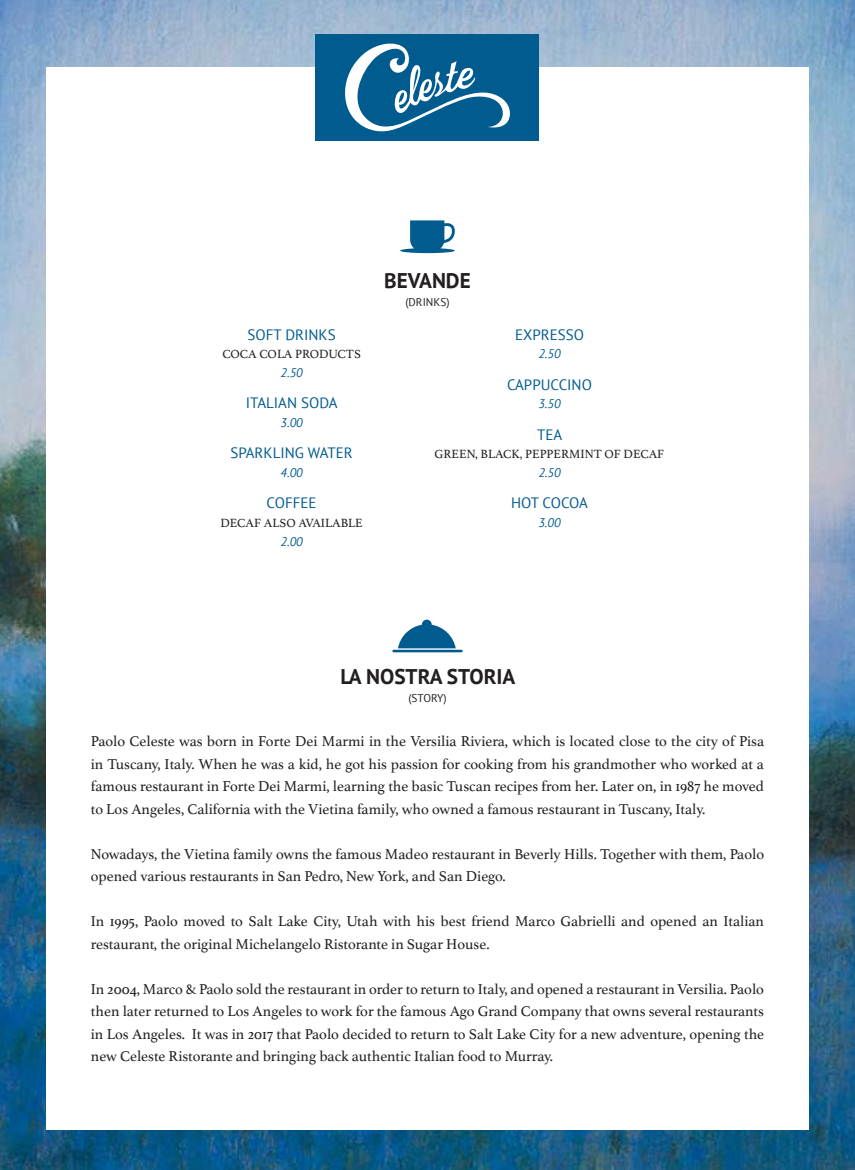
<style>
.page{position:relative;width:855px;height:1170px;background:#fff}
.page>*{position:absolute;margin:0;border:0;box-sizing:border-box;transform-origin:0 0}
.t1{font:700 21.25px "PT Sans";color:#231f20}
.t2{font:15px/22.5px "Athelas";color:#231f20;text-align:justify}
.t3{font:15px "PT Sans";color:#005b8e}
.t4{font:15px "PT Sans";letter-spacing:-.025em;color:#005b8e}
.t5{font:12.5px "Athelas";color:#231f20}
.t6{font:italic 12.5px "PT Sans";color:#005b8e}
.t7{font:11.25px "PT Sans";color:#231f20}
</style>
<div class="page">
<img style="left:0;top:0;width:855px;height:1170px">
<div style="left:46px;top:68px;width:763px;height:1062px;background:#fff"></div>
<div style="left:316px;top:34px;width:223px;height:107px;background:#005b8e"></div>
<svg style="left:400px;top:220px;width:55px;height:33px"></svg>
<svg style="left:398px;top:620px;width:58px;height:28px"></svg>
<hr style="left:392px;top:650px;width:71px;height:2px;background:#005b8e">
<svg style="left:345px;top:43px;width:165px;height:89px"></svg>
<p class="t3" style="left:248px;top:325px;width:90px">SOFT DRINKS</p>
<p class="t5" style="left:222px;top:344px;width:140px">COCA COLA PRODUCTS</p>
<p class="t6" style="left:281px;top:365px;width:24px">2.50</p>
<p class="t3" style="left:246px;top:393px;width:93px">ITALIAN SODA</p>
<p class="t6" style="left:281px;top:415px;width:24px">3.00</p>
<p class="t3" style="left:230px;top:443px;width:124px">SPARKLING WATER</p>
<p class="t6" style="left:281px;top:465px;width:24px">4.00</p>
<p class="t3" style="left:267px;top:493px;width:52px">COFFEE</p>
<p class="t5" style="left:220px;top:513px;width:144px">DECAF ALSO AVAILABLE</p>
<p class="t6" style="left:281px;top:533px;width:24px">2.00</p>
<p class="t1" style="left:384px;top:266px;width:88px">BEVANDE</p>
<p class="t7" style="left:405px;top:294px;width:46px">(DRINKS)</p>
<p class="t3" style="left:515px;top:325px;width:70px">EXPRESSO</p>
<p class="t6" style="left:538px;top:346px;width:24px">2.50</p>
<p class="t3" style="left:507px;top:375px;width:86px">CAPPUCCINO</p>
<p class="t6" style="left:538px;top:396px;width:24px">3.50</p>
<p class="t3" style="left:537px;top:425px;width:27px">TEA</p>
<p class="t5" style="left:435px;top:444px;width:231px">GREEN, BLACK, PEPPERMINT OF DECAF</p>
<p class="t6" style="left:538px;top:465px;width:24px">2.50</p>
<p class="t4" style="left:511px;top:493px;width:78px">HOT COCOA</p>
<p class="t6" style="left:538px;top:515px;width:24px">3.00</p>
<p class="t1" style="left:341px;top:662px;width:176px">LA NOSTRA STORIA</p>
<p class="t7" style="left:409px;top:691px;width:39px">(STORY)</p>
<p class="t2" style="left:91px;top:730px;width:675px">Paolo Celeste was born in Forte Dei Marmi in the Versilia Riviera, which is located close to the city of Pisa in Tuscany, Italy. When he was a kid, he got his passion for cooking from his grandmother who worked at a famous restaurant in Forte Dei Marmi, learning the basic Tuscan recipes from her. Later on, in 1987 he moved to Los Angeles, California with the Vietina family, who owned a famous restaurant in Tuscany, Italy.</p>
<p class="t2" style="left:91px;top:842px;width:675px">Nowadays, the Vietina family owns the famous Madeo restaurant in Beverly Hills. Together with them, Paolo opened various restaurants in San Pedro, New York, and San Diego.</p>
<p class="t2" style="left:91px;top:910px;width:675px">In 1995, Paolo moved to Salt Lake City, Utah with his best friend Marco Gabrielli and opened an Italian restaurant, the original Michelangelo Ristorante in Sugar House.</p>
<p class="t2" style="left:91px;top:977px;width:675px">In 2004, Marco &amp; Paolo sold the restaurant in order to return to Italy, and opened a restaurant in Versilia. Paolo then later returned to Los Angeles to work for the famous Ago Grand Company that owns several restaurants in Los Angeles. It was in 2017 that Paolo decided to return to Salt Lake City for a new adventure, opening the new Celeste Ristorante and bringing back authentic Italian food to Murray.</p>
</div>
